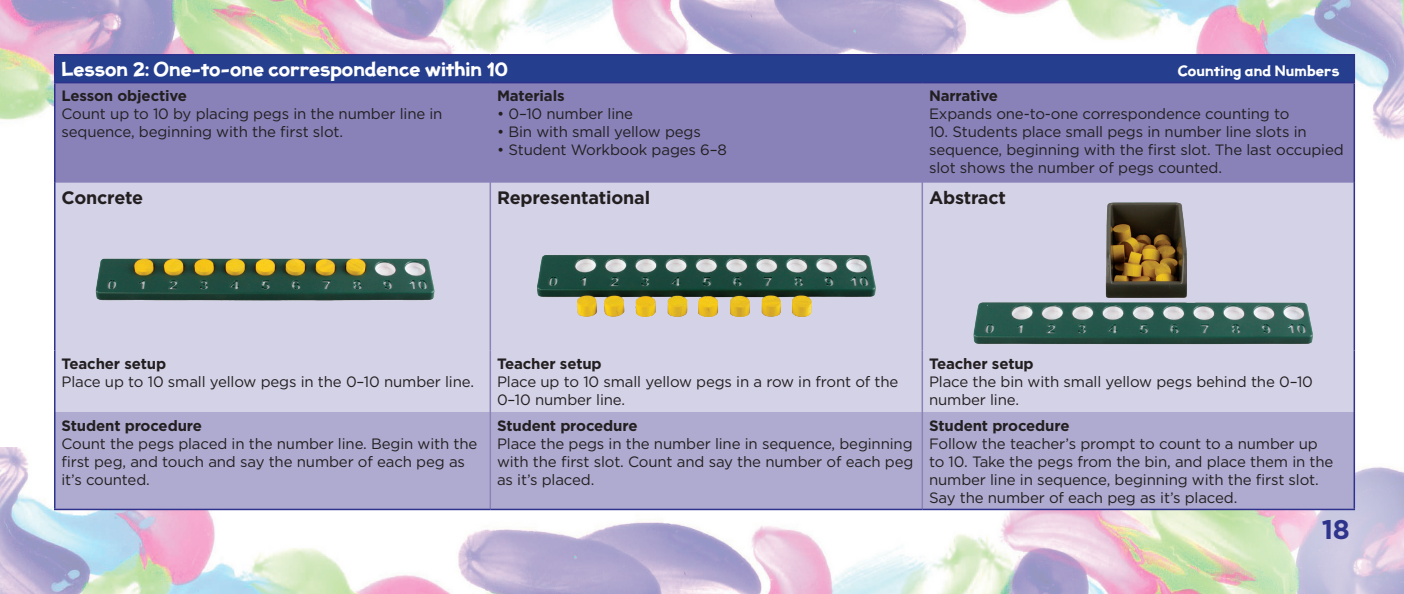
<style>
.page{position:relative;width:1404px;height:594px;background:#fff}
.page>*{position:absolute;margin:0;border:0;box-sizing:border-box;transform-origin:0 0}
.t1{font:700 27px "Gotham";color:#2e338c}
.HOM_EN_Header{font:700 18px "Jolly Good Proper";letter-spacing:-.005em;color:#fff}
.HOM_EN_body{font:700 18px "Gotham";letter-spacing:-.01em;color:#231f20}
.HOM_EN_body-2{font:15px/18px "Gotham";letter-spacing:-.01em;color:#231f20}
.HOM_EN_body-3{font:700 15px "Gotham";letter-spacing:-.01em;color:#231f20}
.HOM_EN_Header-2{font:700 13.5px "Jolly Good Proper";letter-spacing:.01em;color:#fff}
.s1{font-weight:700}
</style>
<div class="page">
<img style="left:0;top:0;width:1404px;height:183px">
<img style="left:0;top:447px;width:1232px;height:147px">
<svg style="left:1232px;top:421px;width:172px;height:173px;background:#d5d3da"></svg>
<div style="left:55px;top:55px;width:1299px;height:28px;background:#253f8e"></div>
<div style="left:56px;top:83px;width:1298px;height:100px;background:#8882b9"></div>
<div style="left:56px;top:183px;width:1298px;height:229px;background:#d4d2e7"></div>
<div style="left:56px;top:412px;width:1298px;height:97px;background:#afabd0"></div>
<hr style="left:490px;top:83px;width:1px;height:100px;background:#8882b9">
<hr style="left:922px;top:83px;width:1px;height:100px;background:#8882b9">
<hr style="left:490px;top:183px;width:1px;height:167px;background:#8882b9">
<hr style="left:922px;top:183px;width:1px;height:167px;background:#8882b9">
<hr style="left:490px;top:350px;width:1px;height:62px;background:#8882b9">
<hr style="left:922px;top:350px;width:1px;height:62px;background:#8882b9">
<hr style="left:490px;top:412px;width:1px;height:97px;background:#8882b9">
<hr style="left:922px;top:412px;width:1px;height:97px;background:#8882b9">
<hr style="left:54px;top:54px;width:436px;height:2px;background:#2f328c">
<hr style="left:54px;top:55px;width:2px;height:27px;background:#2f328c">
<hr style="left:490px;top:54px;width:432px;height:2px;background:#2f328c">
<hr style="left:922px;top:54px;width:433px;height:2px;background:#2f328c">
<svg style="left:1354px;top:56px;width:1px;height:26px"></svg>
<hr style="left:54px;top:82px;width:436px;height:1px;background:#2f328c">
<hr style="left:490px;top:82px;width:432px;height:1px;background:#2f328c">
<hr style="left:922px;top:82px;width:433px;height:1px;background:#2f328c">
<hr style="left:54px;top:83px;width:2px;height:100px;background:#2f328c">
<hr style="left:1354px;top:83px;width:1px;height:100px;background:#2f328c">
<hr style="left:54px;top:183px;width:2px;height:167px;background:#2f328c">
<hr style="left:1354px;top:183px;width:1px;height:167px;background:#2f328c">
<hr style="left:54px;top:350px;width:2px;height:62px;background:#2f328c">
<hr style="left:1354px;top:350px;width:1px;height:62px;background:#2f328c">
<hr style="left:54px;top:412px;width:2px;height:97px;background:#2f328c">
<hr style="left:1354px;top:412px;width:1px;height:97px;background:#2f328c">
<hr style="left:54px;top:509px;width:436px;height:1px;background:#2f328c">
<hr style="left:490px;top:509px;width:432px;height:1px;background:#2f328c">
<hr style="left:922px;top:509px;width:433px;height:1px;background:#2f328c">
<img style="left:968px;top:200px;width:350px;height:146px">
<img style="left:532px;top:248px;width:349px;height:73px">
<img style="left:85px;top:245px;width:357px;height:62px">
<p class="HOM_EN_Header" style="left:62px;top:59px;width:448px">Lesson 2: One-to-one correspondence within 10</p>
<p class="HOM_EN_Header-2" style="left:1178px;top:63px;width:163px">Counting and Numbers</p>
<p class="HOM_EN_body-3" style="left:62px;top:86px;width:127px">Lesson objective</p>
<p class="HOM_EN_body-2" style="left:62px;top:105px;width:383px">Count up to 10 by placing pegs in the number line in sequence, beginning with the first slot.</p>
<p class="HOM_EN_body-3" style="left:497px;top:86px;width:69px">Materials</p>
<p class="HOM_EN_body-2" style="left:497px;top:105px;width:138px">• 0–10 number line</p>
<p class="HOM_EN_body-2" style="left:497px;top:123px;width:205px">• Bin with small yellow pegs</p>
<p class="HOM_EN_body-2" style="left:497px;top:141px;width:231px">• Student Workbook pages 6–8</p>
<p class="HOM_EN_body-3" style="left:929px;top:86px;width:70px">Narrative</p>
<p class="HOM_EN_body-2" style="left:929px;top:105px;width:362px">Expands one-to-one correspondence counting to</p>
<p class="HOM_EN_body-2" style="left:929px;top:123px;width:416px">10. Students place small pegs in number line slots in sequence, beginning with the first slot. The last occupied slot shows the number of pegs counted.</p>
<p class="HOM_EN_body" style="left:62px;top:186px;width:83px">Concrete</p>
<p class="HOM_EN_body" style="left:497px;top:186px;width:155px">Representational</p>
<p class="HOM_EN_body" style="left:929px;top:186px;width:78px">Abstract</p>
<p class="HOM_EN_body-3" style="left:62px;top:354px;width:106px">Teacher setup</p>
<p class="HOM_EN_body-2" style="left:62px;top:373px;width:414px">Place up to 10 small yellow pegs in the 0–10 number line.</p>
<p class="HOM_EN_body-3" style="left:62px;top:415px;width:142px">Student procedure</p>
<p class="HOM_EN_body-2" style="left:62px;top:434px;width:417px">Count the pegs placed in the number line. Begin with the first peg, and touch and say the number of each peg as it’s counted.</p>
<p class="HOM_EN_body-2" style="left:497px;top:355px;width:403px"><span class="s1">Teacher setup<br></span>Place up to 10 small yellow pegs in a row in front of the<br>0–10 number line.</p>
<p class="HOM_EN_body-3" style="left:929px;top:354px;width:106px">Teacher setup</p>
<p class="HOM_EN_body-2" style="left:929px;top:373px;width:385px">Place the bin with small yellow pegs behind the 0–10 number line.</p>
<p class="HOM_EN_body-3" style="left:497px;top:415px;width:142px">Student procedure</p>
<p class="HOM_EN_body-2" style="left:497px;top:434px;width:418px;text-align:justify">Place the pegs in the number line in sequence, beginning with the first slot. Count and say the number of each peg as it’s placed.</p>
<p class="HOM_EN_body-3" style="left:929px;top:415px;width:142px">Student procedure</p>
<p class="HOM_EN_body-2" style="left:929px;top:434px;width:406px">Follow the teacher’s prompt to count to a number up to 10. Take the pegs from the bin, and place them in the number line in sequence, beginning with the first slot.<br>Say the number of each peg as it’s placed.</p>
<h1 class="t1" style="left:1322px;top:512px;width:30px">18</h1>
</div>
